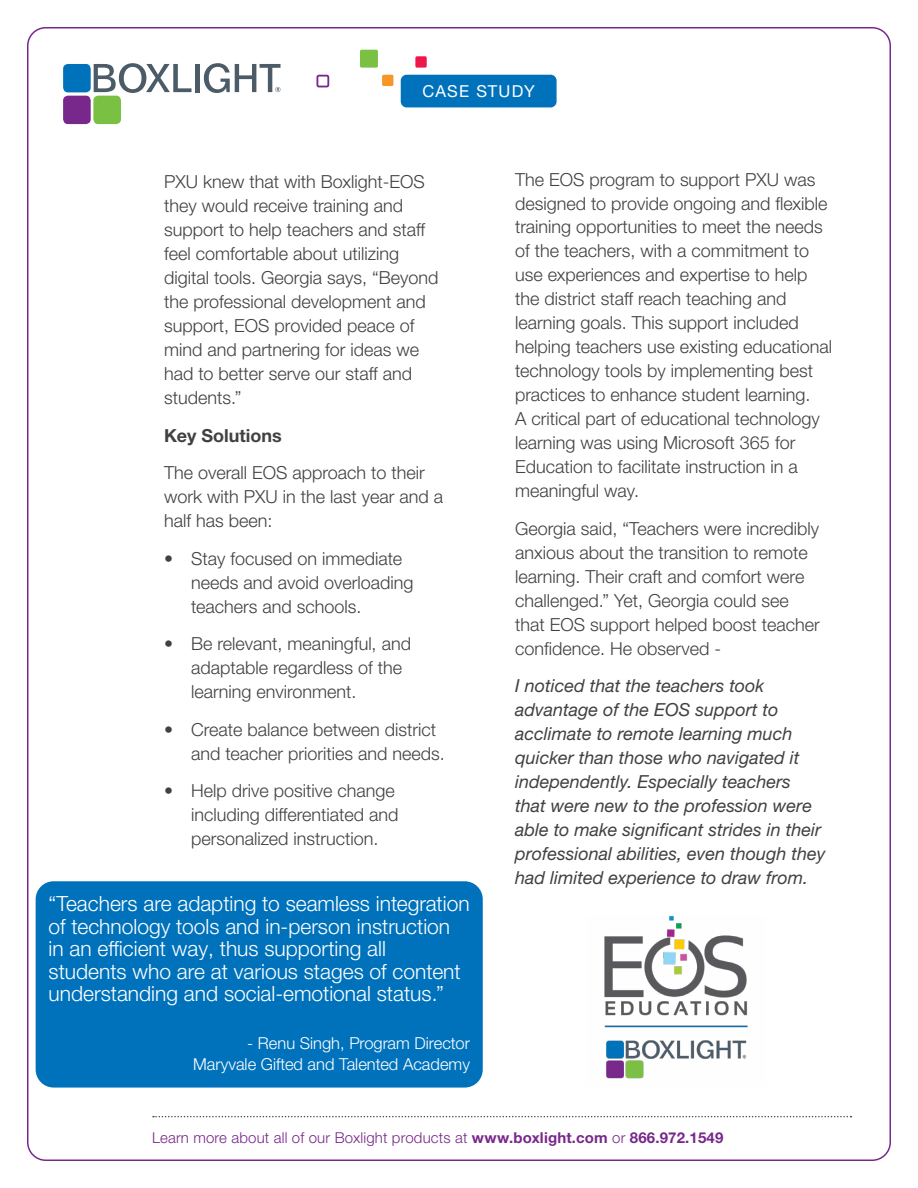
<style>
.page{position:relative;width:918px;height:1188px;background:#fff}
.page>*{position:absolute;margin:0;border:0;box-sizing:border-box;transform-origin:0 0}
.t1{font:300 21px/22.5px "Helvetica Neue LTW1 G";color:#fff}
.t2{font:300 18px/24px "Helvetica Neue LTW1 G";color:#414042}
.t3{font:italic 18px/24px "Helvetica Neue LTW1 G";color:#414042}
.t4{font:700 18px "Helvetica Neue LTW1 G";color:#414042}
.t5{font:300 16.5px/21px "Helvetica Neue LTW1 G";color:#fff;text-align:right}
.t6{font:16.5px "Helvetica Neue LTW1 G";letter-spacing:.075em;color:#fff}
.t7{font:300 15px "Helvetica Neue LTW1 G";letter-spacing:.01em;color:#78288b}
.s1{font-weight:700}
</style>
<div class="page">
<svg style="left:153px;top:1116px;width:699px;height:1px"></svg>
<div style="left:360px;top:50px;width:18px;height:18px;background:#7ac143;border-radius:2px"></div>
<div style="left:382px;top:75px;width:11px;height:11px;background:#f89728;border-radius:2px"></div>
<div style="left:415px;top:56px;width:12px;height:12px;background:#ed174c;border-radius:2px"></div>
<div style="left:316px;top:75px;width:13px;height:12px;border:2px solid #78288b;border-radius:2px"></div>
<div style="left:401px;top:75px;width:156px;height:32px;background:#0072bc;border-radius:6px"></div>
<svg style="left:94px;top:63px;width:97px;height:30px"></svg>
<hr style="left:195px;top:64px;width:4px;height:28px;background:#4b5b68">
<svg style="left:204px;top:63px;width:77px;height:30px"></svg>
<div style="left:63px;top:64px;width:28px;height:28px;background:#0072bc;border-radius:5px"></div>
<div style="left:63px;top:96px;width:28px;height:28px;background:#78288b;border-radius:5px"></div>
<div style="left:93px;top:96px;width:28px;height:28px;background:#7ac143;border-radius:5px"></div>
<div style="left:36px;top:881px;width:447px;height:207px;background:#0072bc;border-radius:18px"></div>
<img style="left:604px;top:916px;width:144px;height:163px">
<p class="t6" style="left:423px;top:81px;width:114px">CASE STUDY</p>
<p class="t2" style="left:164px;top:170px;width:276px">PXU knew that with Boxlight-EOS they would receive training and support to help teachers and staff feel comfortable about utilizing digital tools. Georgia says, “Beyond the professional development and support, EOS provided peace of mind and partnering for ideas we had to better serve our staff and students.”</p>
<p class="t4" style="left:164px;top:424px;width:119px">Key Solutions</p>
<p class="t2" style="left:164px;top:461px;width:281px">The overall EOS approach to their work with PXU in the last year and a half has been:</p>
<p class="t2" style="left:191px;top:546px;width:224px;text-indent:-27px">• Stay focused on immediate needs and avoid overloading teachers and schools.</p>
<p class="t2" style="left:191px;top:632px;width:221px;text-indent:-27px">• Be relevant, meaningful, and adaptable regardless of the learning environment.</p>
<p class="t2" style="left:191px;top:717px;width:255px;text-indent:-27px">• Create balance between district and teacher priorities and needs.</p>
<p class="t2" style="left:191px;top:779px;width:209px;text-indent:-27px">• Help drive positive change including differentiated and personalized instruction.</p>
<p class="t1" style="left:49px;top:893px;width:423px">“Teachers are adapting to seamless integration of technology tools and in-person instruction in an efficient way, thus supporting all<br>students who are at various stages of content understanding and social-emotional status.”</p>
<p class="t5" style="left:193px;top:1032px;width:278px">- Renu Singh, Program Director<br>Maryvale Gifted and Talented Academy</p>
<p class="t2" style="left:515px;top:167px;width:318px">The EOS program to support PXU was designed to provide ongoing and flexible training opportunities to meet the needs of the teachers, with a commitment to use experiences and expertise to help the district staff reach teaching and learning goals. This support included helping teachers use existing educational technology tools by implementing best practices to enhance student learning.<br>A critical part of educational technology learning was using Microsoft 365 for Education to facilitate instruction in a meaningful way.</p>
<p class="t2" style="left:515px;top:516px;width:306px">Georgia said, “Teachers were incredibly anxious about the transition to remote learning. Their craft and comfort were challenged.” Yet, Georgia could see that EOS support helped boost teacher confidence. He observed -</p>
<p class="t3" style="left:515px;top:674px;width:312px">I noticed that the teachers took advantage of the EOS support to acclimate to remote learning much quicker than those who navigated it independently. Especially teachers that were new to the profession were able to make significant strides in their professional abilities, even though they had limited experience to draw from.</p>
<p class="t7" style="left:152px;top:1128px;width:573px">Learn more about all of our Boxlight products at <span class="s1">www.boxlight.com</span> or <span class="s1">866.972.1549</span></p>
</div>
